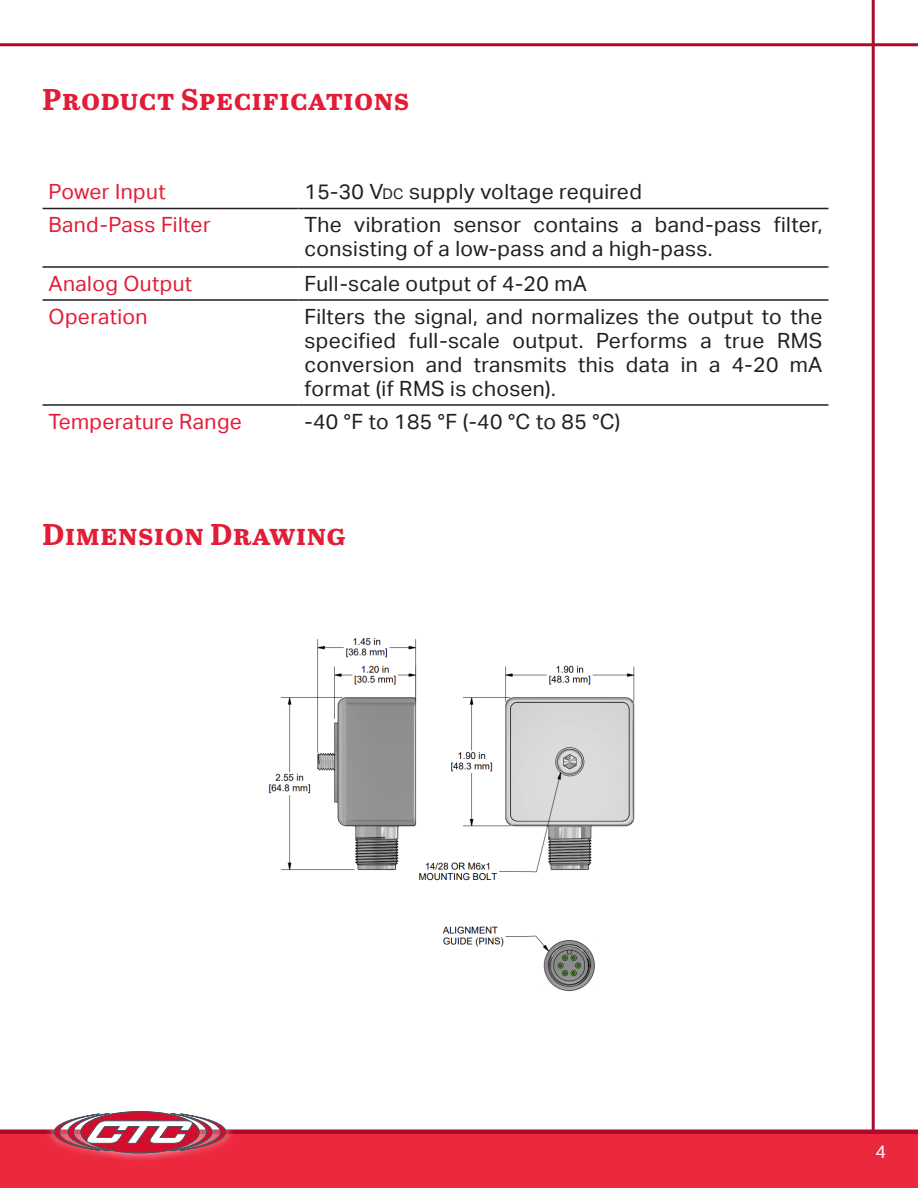
<style>
.page{position:relative;width:918px;height:1188px;background:#fff}
.page>*{position:absolute;margin:0;border:0;box-sizing:border-box;transform-origin:0 0}
.Heading{font:700 30px "Abril Text";letter-spacing:.02em;color:#e31c37}
.Body{font:21px/24px "Aktiv Grotesk";letter-spacing:.02em;color:#231f20}
.Body-2{font:21px "Aktiv Grotesk";letter-spacing:.02em;color:#e31c37}
.t1{font:18px "Aktiv Grotesk";color:#fff}
.s1{font-size:14.7px}
</style>
<div class="page">
<hr style="left:872px;top:0;width:3px;height:1188px;background:#aa0a2b">
<div style="left:0;top:1134px;width:918px;height:54px;background:#eb283c"></div>
<hr style="left:0;top:1130px;width:918px;height:4px;background:#aa0a2b">
<hr style="left:0;top:43px;width:918px;height:3px;background:#aa0a2b">
<div style="left:45px;top:1102px;width:190px;height:61px;background:#fff;opacity:.75"></div>
<svg style="left:54px;top:1112px;width:172px;height:41px"></svg>
<hr style="left:43px;top:208px;width:256px;height:1px;background:#231f20">
<hr style="left:298px;top:208px;width:530px;height:1px;background:#231f20">
<hr style="left:43px;top:266px;width:256px;height:2px;background:#231f20">
<hr style="left:298px;top:266px;width:530px;height:2px;background:#231f20">
<hr style="left:43px;top:299px;width:256px;height:2px;background:#231f20">
<hr style="left:298px;top:299px;width:530px;height:2px;background:#231f20">
<hr style="left:43px;top:404px;width:256px;height:2px;background:#231f20">
<hr style="left:298px;top:404px;width:530px;height:2px;background:#231f20">
<img style="left:268px;top:638px;width:367px;height:354px">
<p class="Heading" style="left:43px;top:77px;width:368px">Product Specifications</p>
<p class="Body-2" style="left:49px;top:180px;width:119px">Power Input</p>
<p class="Body" style="left:304px;top:180px;width:339px">15-30 V<span class="s1">dc</span> supply voltage required</p>
<p class="Body-2" style="left:49px;top:213px;width:164px">Band-Pass Filter</p>
<p class="Body" style="left:304px;top:213px;width:519px">The vibration sensor contains a band-pass filter, consisting of a low-pass and a high-pass.</p>
<p class="Body-2" style="left:49px;top:271px;width:145px">Analog Output</p>
<p class="Body" style="left:304px;top:272px;width:284px">Full-scale output of 4-20 mA</p>
<p class="Body-2" style="left:49px;top:304px;width:101px">Operation</p>
<p class="Body" style="left:304px;top:305px;width:519px;text-align:justify">Filters the signal, and normalizes the output to the specified full-scale output. Performs a true RMS conversion and transmits this data in a 4-20 mA format (if RMS is chosen).</p>
<p class="Body-2" style="left:49px;top:409px;width:195px">Temperature Range</p>
<p class="Body" style="left:304px;top:410px;width:317px">-40 °F to 185 °F (-40 °C to 85 °C)</p>
<p class="Heading" style="left:43px;top:512px;width:305px">Dimension Drawing</p>
<p class="t1" style="left:875px;top:1142px;width:12px">4</p>
</div>
